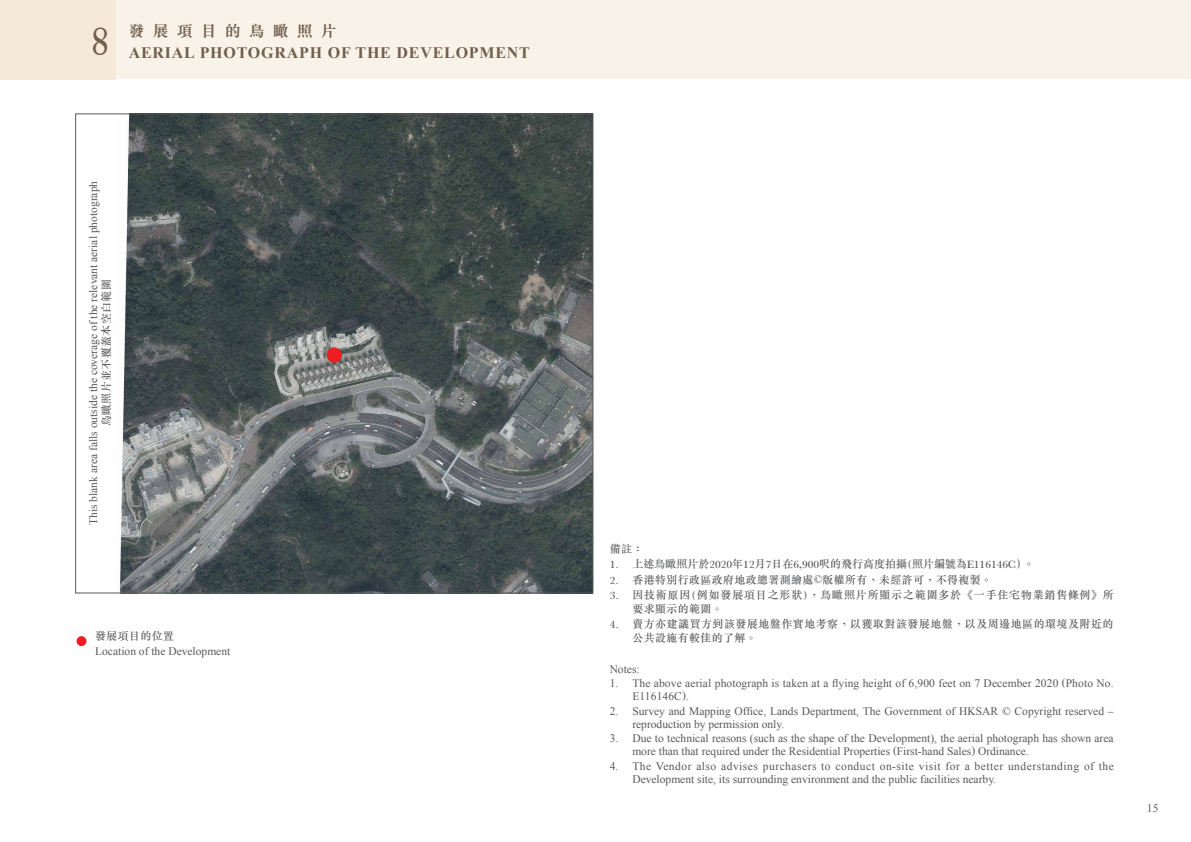
<style>
.page{position:relative;width:1191px;height:842px;background:#fff}
.page>*{position:absolute;margin:0;border:0;box-sizing:border-box;transform-origin:0 0}
.t1{font:44px "Janson URW";color:#715f4e;scale:.91 1}
.t2{font:700 16px "Times New Roman";letter-spacing:.05em;color:#715f4e}
.t3{font:700 16px "M Sung HK";letter-spacing:.5em;color:#715f4e}
.t4{font:11.5px/13px "Times New Roman";color:#58595b}
.t5{font:11.5px/13px "Times New Roman";letter-spacing:.045em;color:#58595b}
.t6{font:500 11px/14px "M Sung HK";letter-spacing:.03em;color:#58595b}
.t7{font:500 11px/14px "M Sung HK";letter-spacing:.07em;color:#58595b}
.t8{font:500 11px "M Sung HK";color:#58595b}
.s1{font-family:"Times New Roman";font-weight:400;font-size:11.5px}
</style>
<div class="page">
<img style="left:120px;top:115px;width:471px;height:476px">
<div style="left:327px;top:347px;width:15px;height:16px;background:#ed1d24;border-radius:50%"></div>
<div style="left:0;top:0;width:1191px;height:79px;background:#f8f2e8"></div>
<div style="left:0;top:0;width:115px;height:79px;background:#f5ead9"></div>
<div style="left:77px;top:636px;width:9px;height:10px;background:#ed1d24;border-radius:50%"></div>
<h1 class="t1" style="left:90px;top:16px;width:24px">8</h1>
<h2 class="t3" style="left:129px;top:23px;width:209px">發展項目的鳥瞰照片</h2>
<h2 class="t2" style="left:129px;top:42px;width:403px">AERIAL PHOTOGRAPH OF THE DEVELOPMENT</h2>
<p class="t4" style="left:87px;top:525px;width:345px;rotate:-90deg">This blank area falls outside the coverage of the relevant aerial photograph</p>
<p class="t6" style="left:99px;top:426px;width:148px;rotate:-90deg">鳥瞰照片並不覆蓋本空白範圍</p>
<p class="t6" style="left:95px;top:628px;width:80px">發展項目的位置</p>
<p class="t4" style="left:95px;top:644px;width:137px">Location of the Development</p>
<p class="t6" style="left:609px;top:541px;width:35px">備註：</p>
<p class="t8" style="left:609px;top:556px;width:426px">1. 上述鳥瞰照片於2020年12月7日在6,900呎的飛行高度拍攝(照片編號為E116146C）。</p>
<p class="t6" style="left:609px;top:572px;width:384px">2. 香港特別行政區政府地政總署測繪處<span class="s1">©</span>版權所有，未經許可，不得複製。</p>
<p class="t7" style="left:632px;top:587px;width:483px;text-indent:-23px">3. 因技術原因(例如發展項目之形狀)，鳥瞰照片所顯示之範圍多於《一手住宅物業銷售條例》所要求顯示的範圍。</p>
<p class="t6" style="left:632px;top:617px;width:482px;text-indent:-23px">4. 賣方亦建議買方到該發展地盤作實地考察，以獲取對該發展地盤，以及周邊地區的環境及附近的公共設施有較佳的了解。</p>
<p class="t4" style="left:609px;top:662px;width:32px">Notes:</p>
<p class="t4" style="left:632px;top:677px;width:483px;text-indent:-23px">1. The above aerial photograph is taken at a flying height of 6,900 feet on 7 December 2020 (Photo No.<br>E116146C).</p>
<p class="t4" style="left:632px;top:704px;width:483px;text-indent:-23px">2. Survey and Mapping Office, Lands Department, The Government of HKSAR © Copyright reserved – reproduction by permission only.</p>
<p class="t4" style="left:632px;top:732px;width:483px;text-indent:-23px">3. Due to technical reasons (such as the shape of the Development), the aerial photograph has shown area more than that required under the Residential Properties (First-hand Sales) Ordinance.</p>
<p class="t5" style="left:632px;top:759px;width:483px;text-indent:-23px">4. The Vendor also advises purchasers to conduct on-site visit for a better understanding of the<br>Development site, its surrounding environment and the public facilities nearby.</p>
<p class="t4" style="left:1147px;top:801px;width:13px">15</p>
</div>
